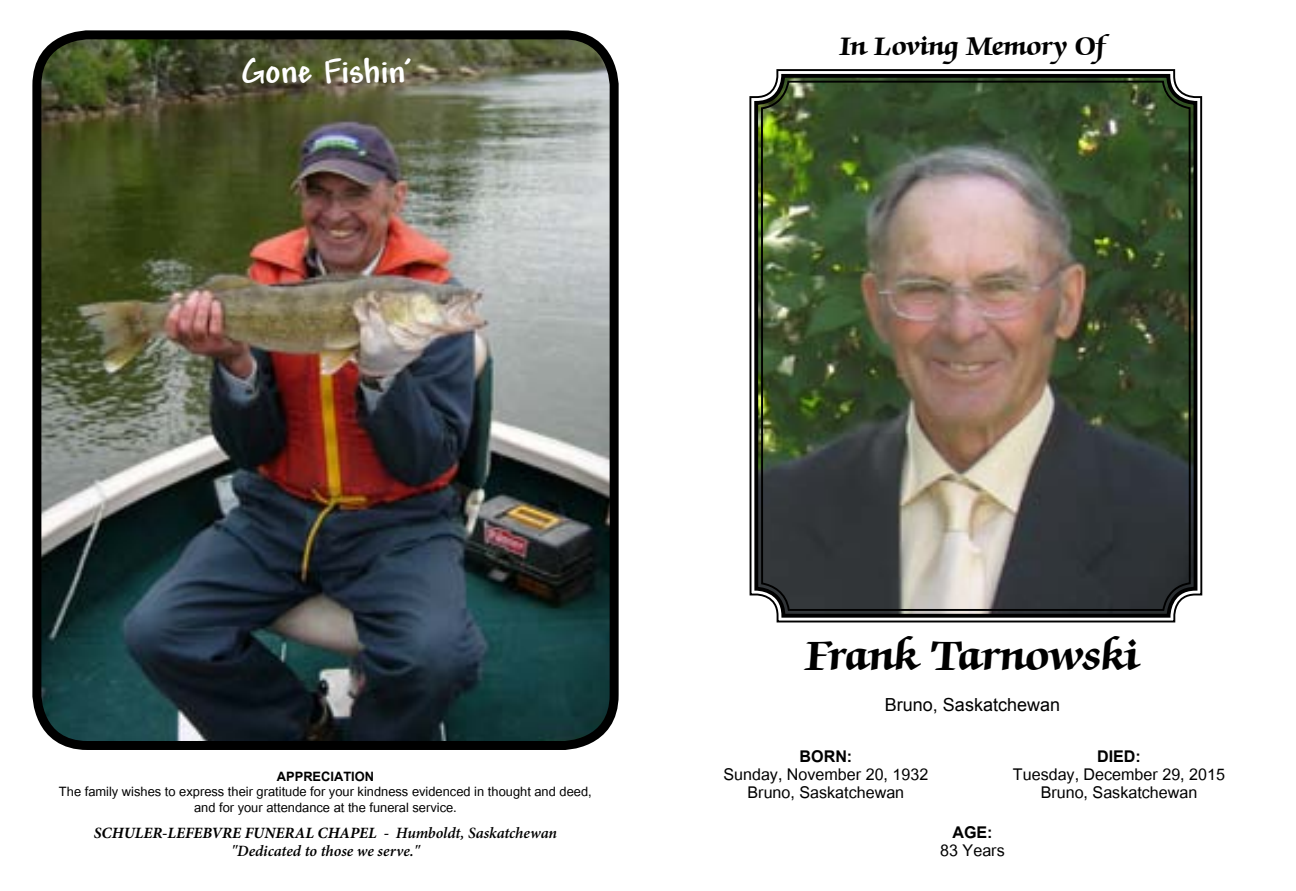
<style>
.page{position:relative;width:1296px;height:891px;background:#fff}
.page>*{position:absolute;margin:0;border:0;box-sizing:border-box;transform-origin:0 0}
.t1{font:700 47.25px "Zapf Chancery IT Cby BT";color:#000}
.t2{font:700 36px "Andy";color:#fff}
.t3{font:700 29.25px "Zapf Chancery IT Cby BT";color:#000}
.t4{font:22.5px/18px "Utsaah";color:#000;text-align:center}
.t5{font:700 22.5px "Utsaah";color:#000}
.t6{font:18px/15.8px "Utsaah";color:#000;text-align:center}
.t7{font:18px "Arial";color:#000}
.t8{font:700 18px "Utsaah";color:#000}
.t9{font:italic 600 15.75px/18px "Minion Pro";color:#000;text-align:center}
.s1{font-weight:700}
</style>
<div class="page">
<svg style="left:749px;top:69px;width:454px;height:554px"></svg>
<div style="left:754px;top:74px;width:443px;height:544px;border:4px solid #000;border-radius:27px"></div>
<img style="left:760px;top:79px;width:432px;height:533px">
<img style="left:42px;top:40px;width:567px;height:700px">
<div style="left:32px;top:30px;width:587px;height:720px;border:9px solid #000;border-radius:51px"></div>
<h2 class="t2" style="left:242px;top:52px;width:171px">Gone Fishin'</h2>
<h3 class="t3" style="left:840px;top:30px;width:266px">In Loving Memory Of</h3>
<h1 class="t1" style="left:806px;top:631px;width:334px">Frank Tarnowski</h1>
<p class="t7" style="left:885px;top:693px;width:177px">Bruno, Saskatchewan</p>
<p class="t5" style="left:800px;top:745px;width:54px">BORN:</p>
<p class="t4" style="left:723px;top:767px;width:207px">Sunday, November 20, 1932<br>Bruno, Saskatchewan</p>
<p class="t8" style="left:277px;top:767px;width:99px">APPRECIATION</p>
<p class="t6" style="left:59px;top:785px;width:534px">The family wishes to express their gratitude for your kindness evidenced in thought and deed, and for your attendance at the funeral service.</p>
<p class="t9" style="left:94px;top:824px;width:465px"><span class="s1">SCHULER-LEFEBVRE FUNERAL CHAPEL -</span> Humboldt, Saskatchewan "Dedicated to those we serve."</p>
<p class="t5" style="left:952px;top:822px;width:42px">AGE:</p>
<p class="t4" style="left:940px;top:843px;width:66px">83 Years</p>
<p class="t5" style="left:1097px;top:745px;width:45px">DIED:</p>
<p class="t4" style="left:1013px;top:767px;width:214px">Tuesday, December 29, 2015<br>Bruno, Saskatchewan</p>
</div>
